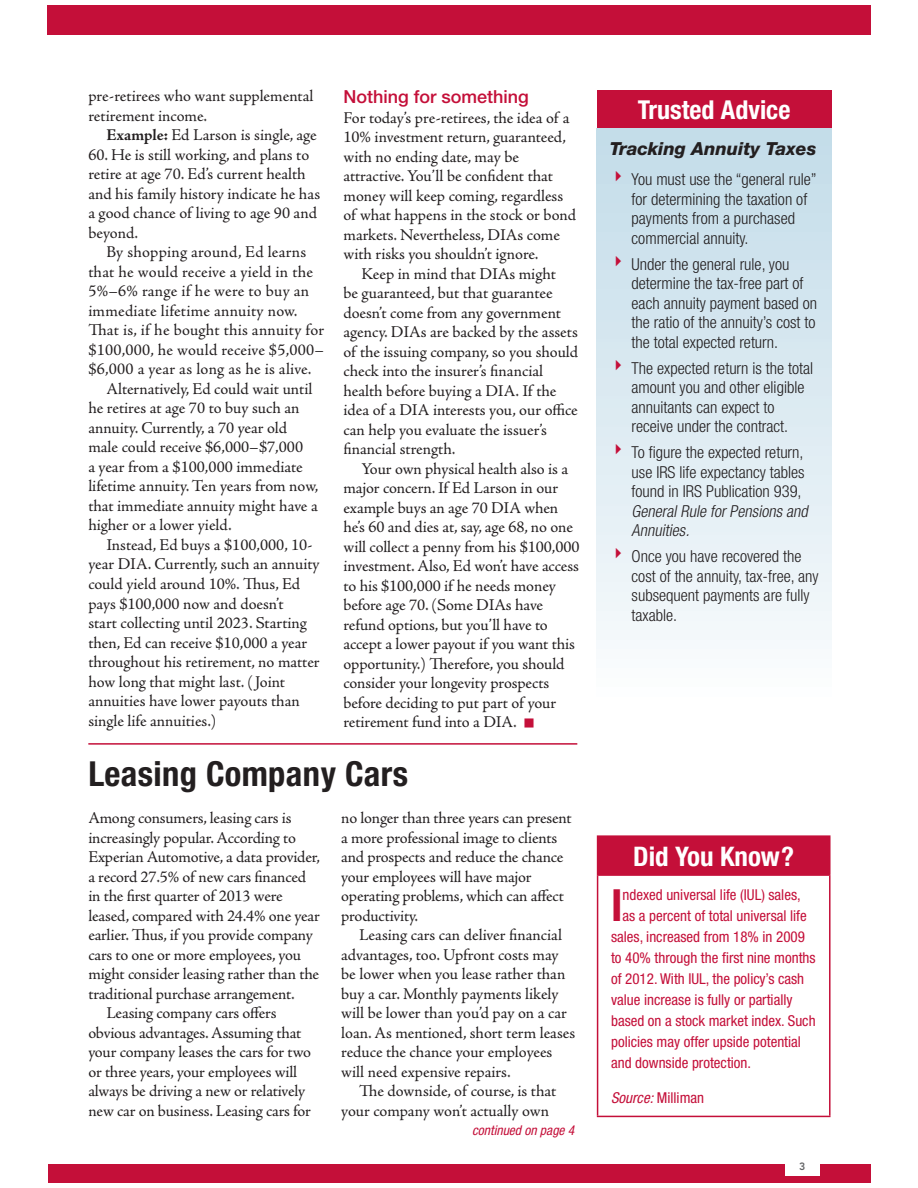
<style>
.page{position:relative;width:918px;height:1188px;background:#fff}
.page>*{position:absolute;margin:0;border:0;box-sizing:border-box;transform-origin:0 0}
.t1{font:700 condensed 44.4px "Helvetica Neue";color:#c40f39}
.t2{font:700 condensed 34.5px "Helvetica Neue";letter-spacing:.01em;color:#231f20}
.t3{font:700 condensed 27px "Helvetica Neue";color:#fff}
.t4{font:700 condensed 26.1px "Helvetica Neue";color:#fff}
.t5{font:italic 800 18px "Helvetica Neue";color:#231f20}
.t6{font:500 18px "Helvetica Neue";color:#c40f39}
.t7{font:16.5px/19.5px "Adobe Jenson Pro";letter-spacing:-.005em;color:#231f20}
.t8{font:300 condensed 16.5px/19.5px "Helvetica Neue";color:#231f20}
.t9{font:16.5px "Adobe Jenson Pro";letter-spacing:.015em;color:#231f20}
.t10{font:italic 300 condensed 16.5px/19.5px "Helvetica Neue";color:#231f20}
.t11{font:condensed 15px "Helvetica Neue";color:#c40f39}
.t12{font:italic condensed 13.5px "Helvetica Neue";color:#c40f39}
.t13{font:800 10.5px "Avenir";color:#636466}
.s1{font-weight:700}
.s2{font-style:italic}
</style>
<div class="page">
<div style="left:48px;top:5px;width:822px;height:30px;background:#c40f39"></div>
<div style="left:48px;top:1164px;width:822px;height:19px;background:#c40f39"></div>
<div style="left:785px;top:1157px;width:34px;height:19px;background:#fff"></div>
<hr style="left:88px;top:743px;width:489px;height:2px;background:#c40f39">
<div style="left:597px;top:90px;width:235px;height:38px;background:#c40f39"></div>
<div style="left:597px;top:128px;width:235px;height:571px;background:linear-gradient(to bottom,#c2dbe8,#fafcfd)"></div>
<div style="left:598px;top:836px;width:232px;height:39px;background:#c40f39"></div>
<hr style="left:597px;top:837px;width:1px;height:37px;background:#c40f39">
<hr style="left:597px;top:835px;width:234px;height:2px;background:#c40f39">
<hr style="left:829px;top:837px;width:2px;height:37px;background:#c40f39">
<hr style="left:597px;top:876px;width:1px;height:240px;background:#c40f39">
<hr style="left:597px;top:874px;width:234px;height:2px;background:#c40f39">
<hr style="left:829px;top:876px;width:2px;height:240px;background:#c40f39">
<hr style="left:597px;top:1116px;width:234px;height:1px;background:#c40f39">
<svg style="left:616px;top:171px;width:5px;height:11px"></svg>
<svg style="left:616px;top:256px;width:5px;height:10px"></svg>
<svg style="left:616px;top:360px;width:5px;height:10px"></svg>
<svg style="left:616px;top:444px;width:5px;height:11px"></svg>
<svg style="left:616px;top:548px;width:5px;height:11px"></svg>
<p class="t7" style="left:88px;top:88px;width:227px">pre-retirees who want supplemental retirement income.</p>
<p class="t7" style="left:106px;top:127px;width:212px"><span class="s1">Example:</span> Ed Larson is single, age</p>
<p class="t7" style="left:88px;top:146px;width:233px">60. He is still working, and plans to retire at age 70. Ed’s current health and his family history indicate he has a good chance of living to age 90 and beyond.</p>
<p class="t9" style="left:106px;top:245px;width:201px">By shopping around, Ed learns</p>
<p class="t9" style="left:88px;top:265px;width:226px">that he would receive a yield in the</p>
<p class="t9" style="left:88px;top:284px;width:222px">5%–6% range if he were to buy an</p>
<p class="t9" style="left:88px;top:304px;width:211px">immediate lifetime annuity now.</p>
<p class="t9" style="left:88px;top:323px;width:237px">That is, if he bought this annuity for</p>
<p class="t9" style="left:88px;top:343px;width:237px">$100,000, he would receive $5,000–</p>
<p class="t9" style="left:88px;top:362px;width:225px">$6,000 a year as long as he is alive.</p>
<p class="t7" style="left:106px;top:381px;width:208px">Alternatively, Ed could wait until</p>
<p class="t7" style="left:88px;top:400px;width:213px">he retires at age 70 to buy such an</p>
<p class="t7" style="left:88px;top:420px;width:200px">annuity. Currently, a 70 year old</p>
<p class="t7" style="left:88px;top:439px;width:216px">male could receive $6,000–$7,000</p>
<p class="t7" style="left:88px;top:459px;width:216px">a year from a $100,000 immediate</p>
<p class="t7" style="left:88px;top:478px;width:232px">lifetime annuity. Ten years from now,</p>
<p class="t7" style="left:88px;top:498px;width:231px">that immediate annuity might have a</p>
<p class="t7" style="left:88px;top:517px;width:145px">higher or a lower yield.</p>
<p class="t7" style="left:106px;top:537px;width:208px">Instead, Ed buys a $100,000, 10-</p>
<p class="t7" style="left:88px;top:556px;width:233px">year DIA. Currently, such an annuity</p>
<p class="t7" style="left:88px;top:576px;width:213px">could yield around 10%. Thus, Ed</p>
<p class="t7" style="left:88px;top:595px;width:197px">pays $100,000 now and doesn’t</p>
<p class="t7" style="left:88px;top:615px;width:220px">start collecting until 2023. Starting</p>
<p class="t7" style="left:88px;top:634px;width:221px">then, Ed can receive $10,000 a year</p>
<p class="t7" style="left:88px;top:654px;width:233px">throughout his retirement, no matter</p>
<p class="t7" style="left:88px;top:673px;width:198px">how long that might last. ( Joint</p>
<p class="t7" style="left:88px;top:693px;width:213px">annuities have lower payouts than</p>
<p class="t7" style="left:88px;top:712px;width:130px">single life annuities.)</p>
<p class="t6" style="left:343px;top:90px;width:187px">Nothing for something</p>
<p class="t7" style="left:343px;top:110px;width:234px">For today’s pre-retirees, the idea of a 10% investment return, guaranteed, with no ending date, may be attractive. You’ll be confident that money will keep coming, regardless of what happens in the stock or bond markets. Nevertheless, DIAs come with risks you shouldn’t ignore.</p>
<p class="t7" style="left:343px;top:266px;width:236px;text-indent:18px">Keep in mind that DIAs might<br>be guaranteed, but that guarantee doesn’t come from any government agency. DIAs are backed by the assets of the issuing company, so you should check into the insurer’s financial health before buying a DIA. If the idea of a DIA interests you, our office can help you evaluate the issuer’s financial strength.</p>
<p class="t7" style="left:343px;top:461px;width:238px;text-indent:18px">Your own physical health also is a major concern. If Ed Larson in our example buys an age 70 DIA when he’s 60 and dies at, say, age 68, no one will collect a penny from his $100,000 investment. Also, Ed won’t have access to his $100,000 if he needs money before age 70. (Some DIAs have refund options, but you’ll have to accept a lower payout if you want this opportunity.) Therefore, you should consider your longevity prospects before deciding to put part of your retirement fund into a DIA.</p>
<h2 class="t2" style="left:88px;top:761px;width:321px">Leasing Company Cars</h2>
<p class="t7" style="left:88px;top:810px;width:205px">Among consumers, leasing cars is</p>
<p class="t7" style="left:88px;top:830px;width:209px">increasingly popular. According to</p>
<p class="t7" style="left:88px;top:849px;width:233px">Experian Automotive, a data provider,</p>
<p class="t7" style="left:88px;top:869px;width:219px">a record 27.5% of new cars financed</p>
<p class="t7" style="left:88px;top:888px;width:196px">in the first quarter of 2013 were</p>
<p class="t7" style="left:88px;top:908px;width:233px">leased, compared with 24.4% one year</p>
<p class="t7" style="left:88px;top:927px;width:226px">earlier. Thus, if you provide company</p>
<p class="t7" style="left:88px;top:947px;width:214px">cars to one or more employees, you</p>
<p class="t7" style="left:88px;top:966px;width:232px">might consider leasing rather than the</p>
<p class="t7" style="left:88px;top:986px;width:208px">traditional purchase arrangement.</p>
<p class="t7" style="left:106px;top:1005px;width:172px">Leasing company cars offers</p>
<p class="t7" style="left:88px;top:1025px;width:215px">obvious advantages. Assuming that</p>
<p class="t7" style="left:88px;top:1044px;width:224px">your company leases the cars for two</p>
<p class="t7" style="left:88px;top:1064px;width:210px">or three years, your employees will</p>
<p class="t7" style="left:88px;top:1083px;width:218px">always be driving a new or relatively</p>
<p class="t7" style="left:88px;top:1103px;width:224px">new car on business. Leasing cars for</p>
<p class="t7" style="left:341px;top:810px;width:232px">no longer than three years can present a more professional image to clients and prospects and reduce the chance your employees will have major operating problems, which can affect productivity.</p>
<p class="t7" style="left:341px;top:927px;width:236px;text-indent:18px">Leasing cars can deliver financial advantages, too. Upfront costs may be lower when you lease rather than buy a car. Monthly payments likely will be lower than you’d pay on a car loan. As mentioned, short term leases reduce the chance your employees will need expensive repairs.</p>
<p class="t7" style="left:341px;top:1083px;width:217px;text-indent:18px">The downside, of course, is that your company won’t actually own</p>
<p class="t12" style="left:472px;top:1125px;width:104px">continued on page 4</p>
<h3 class="t4" style="left:638px;top:101px;width:154px">Trusted Advice</h3>
<p class="t5" style="left:610px;top:142px;width:208px">Tracking Annuity Taxes</p>
<p class="t8" style="left:632px;top:171px;width:187px">You must use the “general rule” for determining the taxation of payments from a purchased commercial annuity.</p>
<p class="t8" style="left:632px;top:256px;width:187px">Under the general rule, you determine the tax-free part of each annuity payment based on the ratio of the annuity’s cost to the total expected return.</p>
<p class="t8" style="left:632px;top:360px;width:183px">The expected return is the total amount you and other eligible annuitants can expect to receive under the contract.</p>
<p class="t8" style="left:632px;top:444px;width:175px;text-align:justify">To figure the expected return, use IRS life expectancy tables found in IRS Publication 939,</p>
<p class="t10" style="left:632px;top:503px;width:180px">General Rule for Pensions and<br>Annuities.</p>
<p class="t8" style="left:632px;top:548px;width:188px">Once you have recovered the cost of the annuity, tax-free, any subsequent payments are fully taxable.</p>
<h3 class="t3" style="left:633px;top:847px;width:162px">Did You Know ?</h3>
<h1 class="t1" style="left:611px;top:890px;width:13px">I</h1>
<p class="t11" style="left:623px;top:890px;width:180px">ndexed universal life (IUL) sales,</p>
<p class="t11" style="left:623px;top:911px;width:186px">as a percent of total universal life</p>
<p class="t11" style="left:611px;top:932px;width:195px">sales, increased from 18% in 2009</p>
<p class="t11" style="left:611px;top:953px;width:206px">to 40% through the first nine months</p>
<p class="t11" style="left:611px;top:974px;width:195px">of 2012. With IUL, the policy’s cash</p>
<p class="t11" style="left:611px;top:995px;width:183px">value increase is fully or partially</p>
<p class="t11" style="left:611px;top:1016px;width:206px">based on a stock market index. Such</p>
<p class="t11" style="left:611px;top:1037px;width:191px">policies may offer upside potential</p>
<p class="t11" style="left:611px;top:1058px;width:142px">and downside protection.</p>
<p class="t11" style="left:611px;top:1092px;width:95px"><span class="s2">Source:</span> Milliman</p>
<p class="t13" style="left:799px;top:1163px;width:8px">3</p>
</div>
